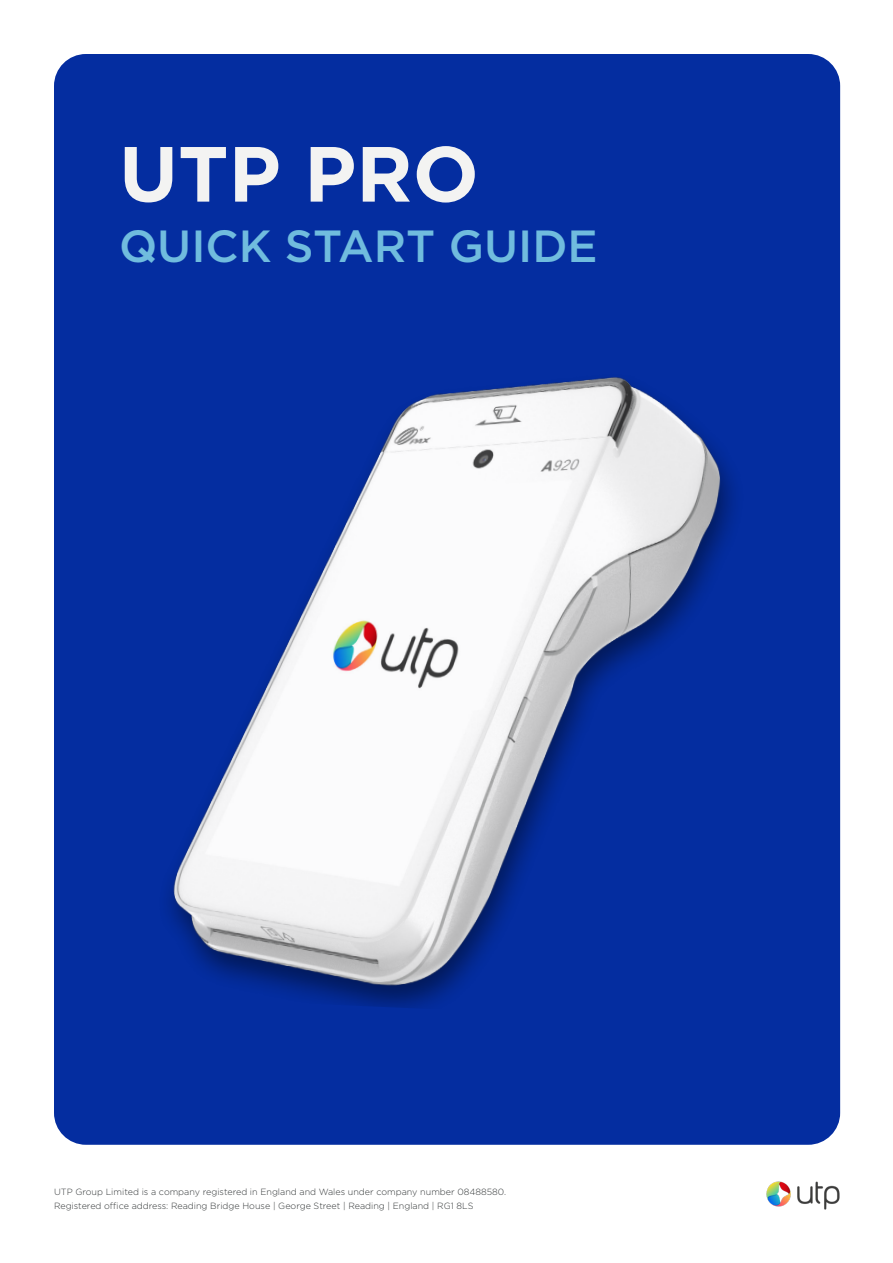
<style>
.page{position:relative;width:893px;height:1263px;background:#fff}
.page>*{position:absolute;margin:0;border:0;box-sizing:border-box;transform-origin:0 0}
.t1{font:700 78px "Gotham";color:#f3f3f2}
.t2{font:500 45px "Gotham";color:#70bcde}
.t3{font:300 9px/13.5px "Gotham";color:#333738}
</style>
<div class="page">
<div style="left:54px;top:54px;width:786px;height:1091px;background:#042da0;border-radius:32px"></div>
<img style="left:168px;top:238px;width:673px;height:791px">
<img style="left:766px;top:1181px;width:74px;height:29px">
<h1 class="t1" style="left:119px;top:122px;width:361px">UTP PRO</h1>
<h2 class="t2" style="left:119px;top:216px;width:480px">QUICK START GUIDE</h2>
<p class="t3" style="left:54px;top:1185px;width:454px">UTP Group Limited is a company registered in England and Wales under company number 08488580.<br>Registered office address: Reading Bridge House | George Street | Reading | England | RG1 8LS</p>
</div>
